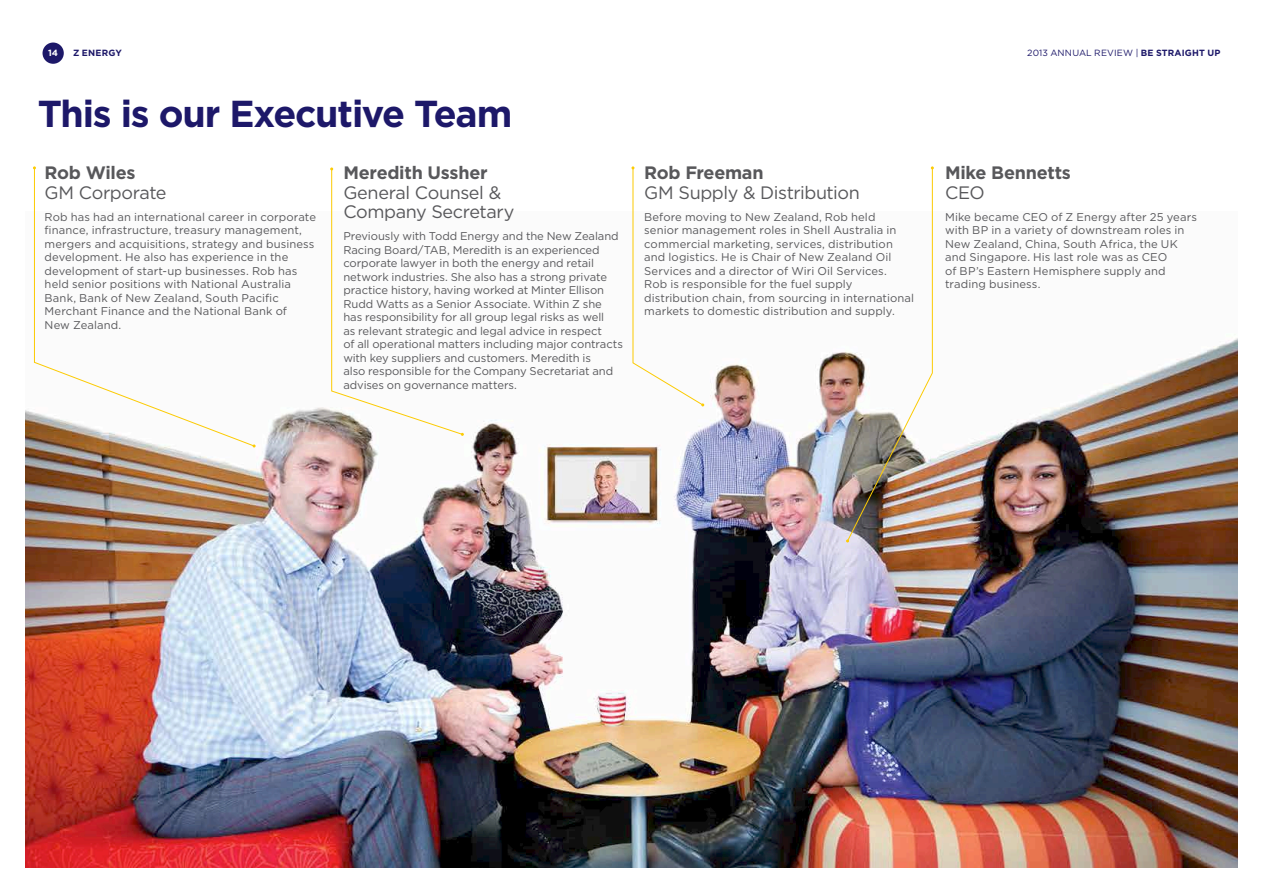
<style>
.page{position:relative;width:1263px;height:893px;background:#fff}
.page>*{position:absolute;margin:0;border:0;box-sizing:border-box;transform-origin:0 0}
.t1{font:700 37.5px "Gotham";letter-spacing:-.03em;color:#1d1869}
.t2{font:18px/19.5px "Gotham";letter-spacing:-.02em;color:#58585b}
.t3{font:700 18px "Gotham";letter-spacing:-.015em;color:#58585b}
.t4{font:11.25px/13.5px "Gotham";color:#58585b}
.t5{font:9px "Gotham";letter-spacing:.015em;color:#1d1869}
.t6{font:700 9px "Gotham";letter-spacing:.025em;color:#1d1869}
.t7{font:700 9px "Gotham";color:#fff}
.s1{font-weight:700}
</style>
<div class="page">
<img style="left:25px;top:211px;width:1212px;height:656px">
<svg style="left:330px;top:167px;width:134px;height:269px"></svg>
<svg style="left:631px;top:166px;width:73px;height:240px"></svg>
<img style="left:846px;top:166px;width:88px;height:376px">
<div style="left:43px;top:43px;width:21px;height:21px;background:#1d1869;border-radius:50%"></div>
<svg style="left:34px;top:169px;width:221px;height:278px"></svg>
<p class="t7" style="left:48px;top:48px;width:12px">1 42</p>
<p class="t6" style="left:73px;top:48px;width:50px">Z ENERGY</p>
<p class="t5" style="left:1027px;top:48px;width:195px">2013 ANNUAL REVIEW | <span class="s1">BE STRAIGHT UP</span></p>
<h1 class="t1" style="left:38px;top:92px;width:476px">This is our Executive Team</h1>
<h2 class="t3" style="left:45px;top:162px;width:92px">Rob Wiles</h2>
<h2 class="t2" style="left:45px;top:182px;width:123px">GM Corporate</h2>
<p class="t4" style="left:45px;top:210px;width:273px">Rob has had an international career in corporate finance, infrastructure, treasury management, mergers and acquisitions, strategy and business development. He also has experience in the development of start-up businesses. Rob has held senior positions with National Australia Bank, Bank of New Zealand, South Pacific Merchant Finance and the National Bank of<br>New Zealand.</p>
<h2 class="t3" style="left:343px;top:162px;width:146px">Meredith Ussher</h2>
<h2 class="t2" style="left:343px;top:182px;width:172px">General Counsel &amp;<br>Company Secretary</h2>
<p class="t4" style="left:343px;top:229px;width:281px">Previously with Todd Energy and the New Zealand Racing Board/TAB, Meredith is an experienced corporate lawyer in both the energy and retail network industries. She also has a strong private practice history, having worked at Minter Ellison Rudd Watts as a Senior Associate. Within Z she has responsibility for all group legal risks as well<br>as relevant strategic and legal advice in respect<br>of all operational matters including major contracts with key suppliers and customers. Meredith is<br>also responsible for the Company Secretariat and advises on governance matters.</p>
<h2 class="t3" style="left:644px;top:162px;width:121px">Rob Freeman</h2>
<h2 class="t2" style="left:644px;top:182px;width:217px">GM Supply &amp; Distribution</h2>
<p class="t4" style="left:644px;top:210px;width:271px">Before moving to New Zealand, Rob held<br>senior management roles in Shell Australia in commercial marketing, services, distribution and logistics. He is Chair of New Zealand Oil Services and a director of Wiri Oil Services.<br>Rob is responsible for the fuel supply distribution chain, from sourcing in international markets to domestic distribution and supply.</p>
<h2 class="t3" style="left:945px;top:162px;width:127px">Mike Bennetts</h2>
<h2 class="t2" style="left:945px;top:182px;width:41px">CEO</h2>
<p class="t4" style="left:945px;top:210px;width:253px">Mike became CEO of Z Energy after 25 years with BP in a variety of downstream roles in New Zealand, China, South Africa, the UK and Singapore. His last role was as CEO<br>of BP’s Eastern Hemisphere supply and trading business.</p>
</div>
